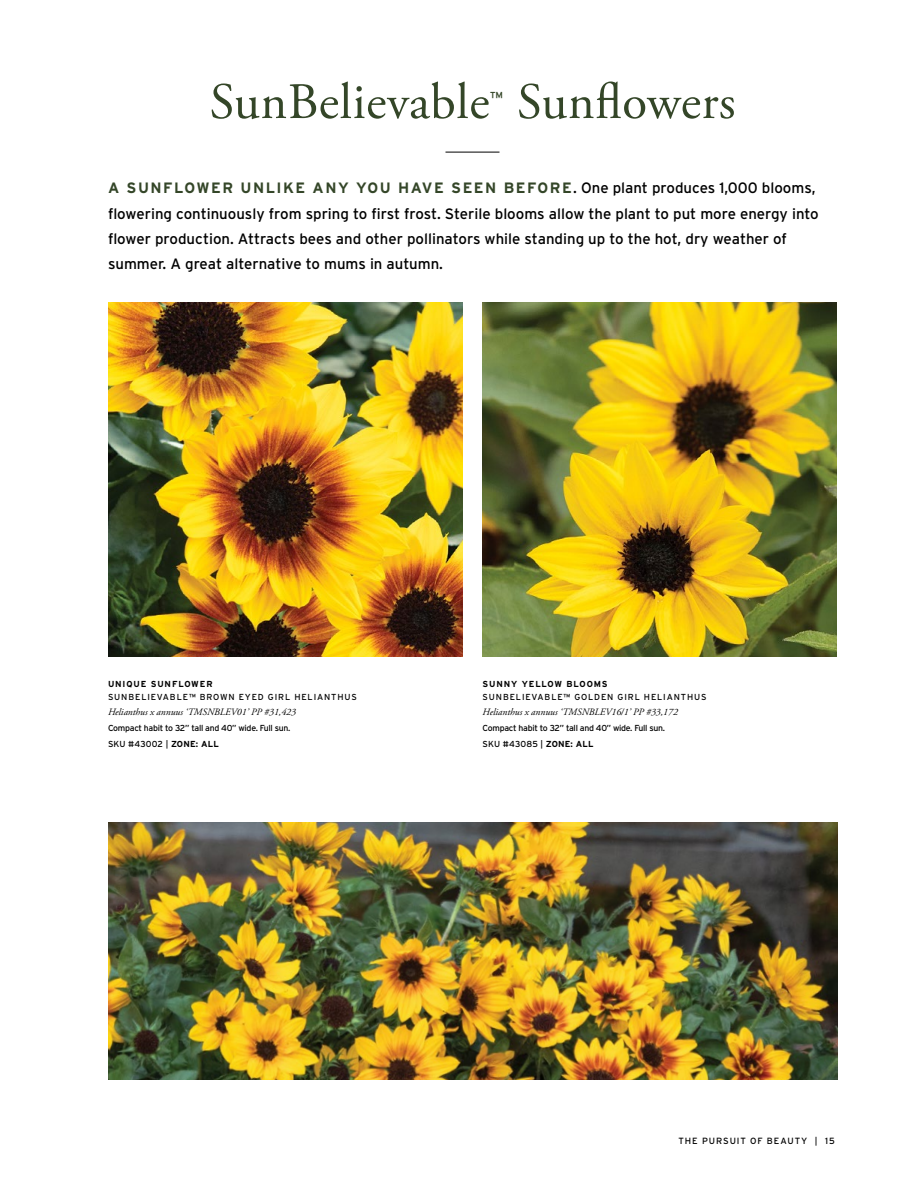
<style>
.page{position:relative;width:918px;height:1188px;background:#fff}
.page>*{position:absolute;margin:0;border:0;box-sizing:border-box;transform-origin:0 0}
.t1{font:51px "Adobe Garamond Pro";letter-spacing:.01em;color:#344628}
.t2{font:15.9px "Interstate";color:#344628;scale:1.04 1}
.t3{font:15px/25.2px "Interstate";color:#000}
.t4{font:italic 9.75px "Adobe Garamond Pro";color:#000}
.t5{font:9px "Interstate";letter-spacing:.1em;color:#000}
.t6{font:8.7px/15.6px "Interstate";letter-spacing:-.03em;color:#000}
.t7{font:8.7px "Interstate";letter-spacing:.1em;color:#000}
.t8{font:700 8.7px "Interstate";letter-spacing:.1em;color:#000}
.t9{font:8.7px "Interstate";letter-spacing:-.005em;color:#000}
.s1{font-weight:700;color:#344628}
.s2{font-weight:700}
</style>
<div class="page">
<img style="left:108px;top:302px;width:354px;height:354px">
<img style="left:483px;top:302px;width:354px;height:354px">
<img style="left:108px;top:823px;width:729px;height:257px">
<hr style="left:446px;top:152px;width:54px;height:1px;background:#000">
<h1 class="t1" style="left:210px;top:71px;width:281px">SunBelievable</h1>
<p class="t2" style="left:490px;top:88px;width:14px">™</p>
<h1 class="t1" style="left:517px;top:71px;width:220px">Sunflowers</h1>
<p class="t3" style="left:108px;top:175px;width:712px"><span class="s1">A SUNFLOWER UNLIKE ANY YOU HAVE SEEN BEFORE</span>. One plant produces 1,000 blooms, flowering continuously from spring to first frost. Sterile blooms allow the plant to put more energy into flower production. Attracts bees and other pollinators while standing up to the hot, dry weather of summer. A great alternative to mums in autumn.</p>
<p class="t8" style="left:108px;top:679px;width:106px">UNIQUE SUNFLOWER</p>
<p class="t7" style="left:108px;top:692px;width:138px">SU NBELIEVABLE™ BROWN EYE</p>
<p class="t9" style="left:258px;top:692px;width:87px">D GIRL HELIANTHUS</p>
<p class="t4" style="left:108px;top:706px;width:189px">Helianthus x annuus ‘TMSNBLEV01’ PP #31,423</p>
<p class="t6" style="left:108px;top:720px;width:184px">Compact habit to 32” tall and 40” wide. Full sun.<br>SKU #43002 | <span class="s2">ZONE: ALL</span></p>
<p class="t8" style="left:483px;top:679px;width:127px">SUNNY YELLOW BLOOMS</p>
<p class="t7" style="left:483px;top:692px;width:212px">SU NBELIEVABLE™ GOLDEN GIRL HELIANTHUS</p>
<p class="t4" style="left:483px;top:706px;width:197px">Helianthus x annuus ‘TMSNBLEV16/1’ PP #33,172</p>
<p class="t6" style="left:483px;top:720px;width:184px">Compact habit to 32” tall and 40” wide. Full sun.<br>SKU #43085 | <span class="s2">ZONE: ALL</span></p>
<p class="t5" style="left:679px;top:1135px;width:158px">The Pursuit of Beauty | 15</p>
</div>
